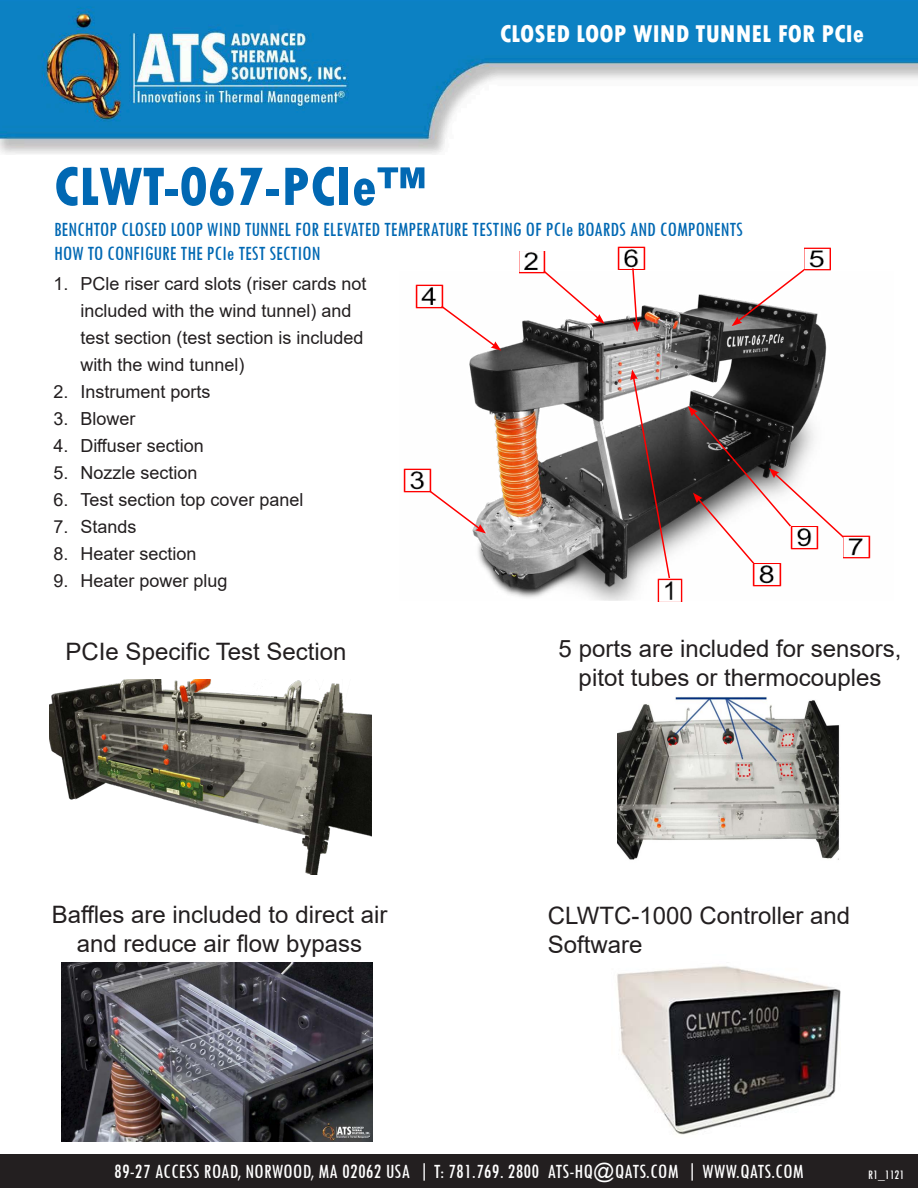
<style>
.page{position:relative;width:918px;height:1188px;background:#fff}
.page>*{position:absolute;margin:0;border:0;box-sizing:border-box;transform-origin:0 0}
.t1{font:800 condensed 57px "Tw Cen";color:#0168b3}
.t2{font:800 condensed 25.5px "Tw Cen";color:#fff}
.t3{font:24px/28.8px "Arial";color:#231f20;text-align:center}
.t4{font:condensed 21px "Tw Cen";color:#0168b3}
.t5{font:condensed 21px "Tw Cen";letter-spacing:.01em;color:#fff}
.t6{font:18px/27px "Arial";color:#231f20}
.t7{font:condensed 13.5px "Tw Cen";color:#fff}
.s1{font-size:52.5px}
</style>
<div class="page">
<div style="left:0;top:1155px;width:918px;height:33px;background:#231f20"></div>
<img style="left:0;top:0;width:918px;height:154px">
<img style="left:403px;top:273px;width:468px;height:327px">
<img style="left:50px;top:679px;width:322px;height:196px">
<img style="left:617px;top:966px;width:223px;height:169px">
<img style="left:62px;top:962px;width:310px;height:179px">
<img style="left:618px;top:697px;width:222px;height:163px">
<svg style="left:630px;top:369px;width:42px;height:217px"></svg>
<img style="left:519px;top:251px;width:27px;height:22px">
<svg style="left:542px;top:269px;width:63px;height:55px"></svg>
<img style="left:404px;top:469px;width:28px;height:23px">
<svg style="left:428px;top:489px;width:58px;height:45px"></svg>
<img style="left:416px;top:284px;width:28px;height:24px">
<svg style="left:440px;top:304px;width:61px;height:47px"></svg>
<img style="left:618px;top:246px;width:28px;height:24px">
<svg style="left:732px;top:269px;width:83px;height:57px"></svg>
<img style="left:658px;top:578px;width:25px;height:24px">
<img style="left:804px;top:247px;width:27px;height:24px">
<svg style="left:631px;top:267px;width:9px;height:65px"></svg>
<img style="left:846px;top:535px;width:24px;height:24px">
<img style="left:753px;top:568px;width:28px;height:19px">
<svg style="left:688px;top:406px;width:158px;height:162px"></svg>
<img style="left:790px;top:527px;width:28px;height:23px">
<p class="t2" style="left:500px;top:19px;width:365px">CLOSED LOOP WIND TUNNEL FOR PCIe</p>
<p class="t1" style="left:54px;top:153px;width:374px">CLWT-067-PCIe<span class="s1">™</span></p>
<p class="t4" style="left:54px;top:217px;width:691px">BENCHTOP CLOSED LOOP WIND TUNNEL FOR ELEVATED TEMPERATURE TESTING OF PCIe BOARDS AND COMPONENTS</p>
<p class="t4" style="left:54px;top:241px;width:268px">HOW TO CONFIGURE THE PCIe TEST SECTION</p>
<p class="t6" style="left:80px;top:270px;width:288px;text-indent:-27px">1. PCle riser card slots (riser cards not included with the wind tunnel) and test section (test section is included with the wind tunnel)</p>
<p class="t6" style="left:53px;top:378px;width:159px">2. Instrument ports</p>
<p class="t6" style="left:53px;top:405px;width:84px">3. Blower</p>
<p class="t6" style="left:53px;top:432px;width:152px">4. Diffuser section</p>
<p class="t6" style="left:53px;top:459px;width:146px">5. Nozzle section</p>
<p class="t6" style="left:53px;top:486px;width:252px">6. Test section top cover panel</p>
<p class="t6" style="left:53px;top:513px;width:85px">7. Stands</p>
<p class="t6" style="left:53px;top:540px;width:145px">8. Heater section</p>
<p class="t6" style="left:53px;top:567px;width:176px">9. Heater power plug</p>
<p class="t3" style="left:66px;top:637px;width:283px">PCIe Specific Test Section</p>
<p class="t3" style="left:559px;top:634px;width:344px">5 ports are included for sensors, pitot tubes or thermocouples</p>
<p class="t3" style="left:52px;top:900px;width:337px">Baffles are included to direct air and reduce air flow bypass</p>
<p class="t3" style="left:548px;top:901px;width:304px;text-align:left">CLWTC-1000 Controller and<br>Software</p>
<p class="t5" style="left:114px;top:1159px;width:691px">89-27 ACCESS ROAD, NORWOOD, MA 02062 USA | T: 781.769. 2800 ATS-HQ@QATS.COM | WWW.QATS.COM</p>
<p class="t7" style="left:868px;top:1166px;width:38px">R1_1121</p>
</div>
